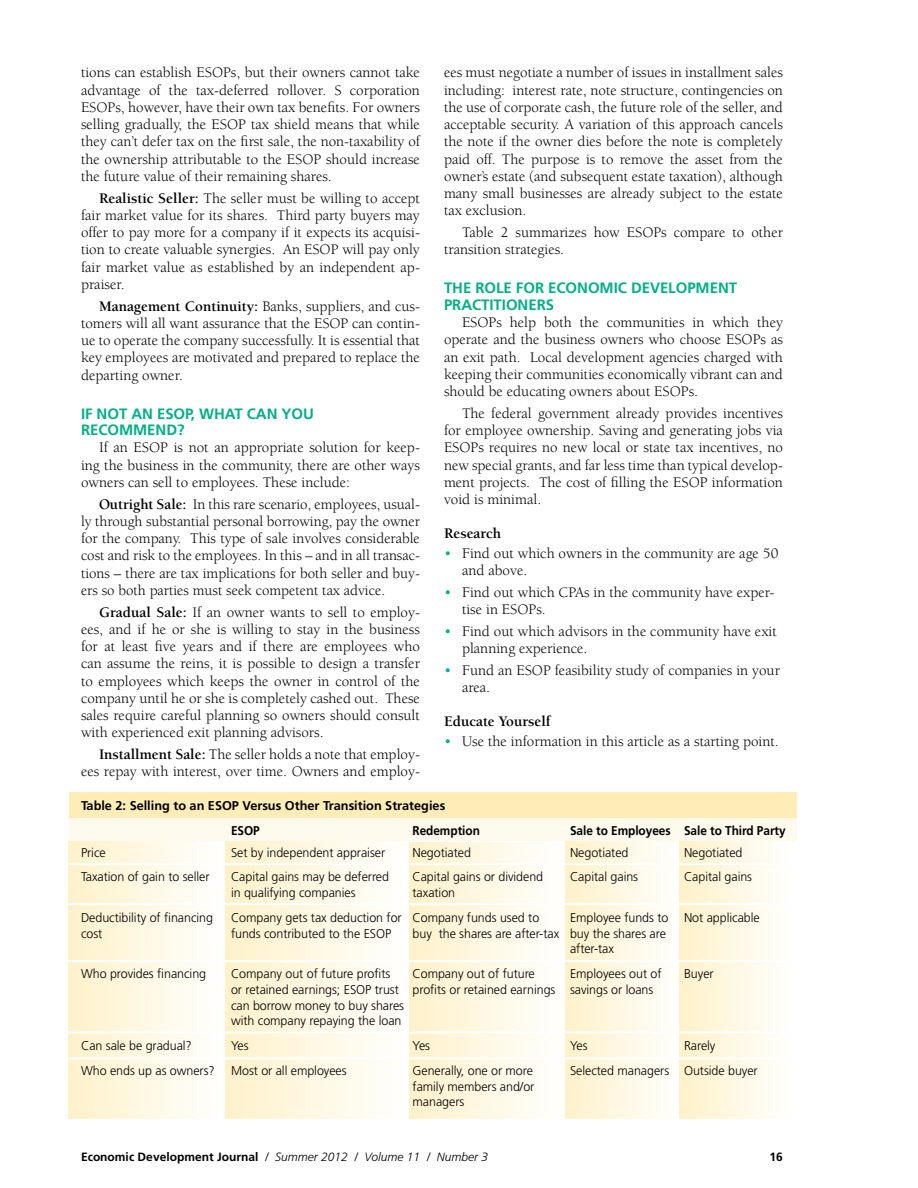
<style>
.page{position:relative;width:918px;height:1188px;background:#fff}
.page>*{position:absolute;margin:0;border:0;box-sizing:border-box;transform-origin:0 0}
.t1{font:15px/17.2px "Berkeley";color:#000;text-align:justify}
.t2{font:700 15px/16.5px "Frutiger";letter-spacing:-.005em;color:#00b085}
.t3{font:700 15px "Berkeley";color:#000}
.t4{font:300 12.75px/15.8px "Frutiger";letter-spacing:-.005em;color:#000}
.t5{font:700 12.75px "Frutiger";color:#000}
.t6{font:700 12.75px "Frutiger";color:#000;scale:.93 1}
.t7{font:italic 300 12px "Frutiger";color:#000}
.t8{font:700 12px "Frutiger";color:#000}
.s1{font-weight:700}
.s2{color:#00b085}
.s3{font-weight:700;font-style:normal}
</style>
<div class="page">
<div style="left:68px;top:842px;width:157px;height:277px;background:linear-gradient(to right,#fff1ca,#fffffe)"></div>
<div style="left:225px;top:842px;width:185px;height:277px;background:linear-gradient(to right,#fff1ca,#fffffe)"></div>
<div style="left:409px;top:842px;width:157px;height:277px;background:linear-gradient(to right,#fff1ca,#fffffe)"></div>
<div style="left:566px;top:842px;width:116px;height:277px;background:linear-gradient(to right,#fff1ca,#fffffe)"></div>
<div style="left:680px;top:842px;width:113px;height:277px;background:linear-gradient(to right,#fff1ca,#fffffe)"></div>
<hr style="left:68px;top:903px;width:728px;height:2px;background:#fff">
<div style="left:69px;top:792px;width:727px;height:28px;background:#ffedb8"></div>
<div style="left:69px;top:818px;width:727px;height:23px;background:#fffaed"></div>
<hr style="left:68px;top:1057px;width:729px;height:2px;background:#fff">
<hr style="left:68px;top:1031px;width:728px;height:2px;background:#fff">
<hr style="left:68px;top:960px;width:729px;height:2px;background:#fff">
<hr style="left:69px;top:863px;width:728px;height:2px;background:#fff">
<p class="t1" style="left:81px;top:64px;width:341px">tions can establish ESOPs, but their owners cannot take advantage of the tax-deferred rollover. S corporation ESOPs, however, have their own tax benefits. For owners selling gradually, the ESOP tax shield means that while they can’t defer tax on the first sale, the non-taxability of the ownership attributable to the ESOP should increase the future value of their remaining shares.</p>
<p class="t1" style="left:81px;top:190px;width:341px;text-indent:18px"><span class="s1">Realistic Seller:</span> The seller must be willing to accept fair market value for its shares. Third party buyers may offer to pay more for a company if it expects its acquisi&shy;tion to create valuable synergies. An ESOP will pay only fair market value as established by an independent ap&shy;praiser.</p>
<p class="t1" style="left:81px;top:298px;width:341px;text-indent:18px"><span class="s1">Management Continuity:</span> Banks, suppliers, and cus&shy;tomers will all want assurance that the ESOP can contin&shy;ue to operate the company successfully. It is essential that key employees are motivated and prepared to replace the departing owner.</p>
<p class="t2" style="left:81px;top:405px;width:235px">If Not an ESOP, What Can You<br>Recommend?</p>
<p class="t1" style="left:81px;top:439px;width:340px;text-indent:18px">If an ESOP is not an appropriate solution for keep&shy;ing the business in the community, there are other ways owners can sell to employees. These include:</p>
<p class="t1" style="left:81px;top:496px;width:340px;text-indent:18px"><span class="s1">Outright Sale:</span> In this rare scenario, employees, usual&shy;ly through substantial personal borrowing, pay the owner for the company. This type of sale involves considerable cost and risk to the employees. In this – and in all transac&shy;tions – there are tax implications for both seller and buy&shy;ers so both parties must seek competent tax advice.</p>
<p class="t1" style="left:81px;top:604px;width:341px;text-indent:18px"><span class="s1">Gradual Sale:</span> If an owner wants to sell to employ&shy;ees, and if he or she is willing to stay in the business for at least five years and if there are employees who can assume the reins, it is possible to design a transfer to employees which keeps the owner in control of the company until he or she is completely cashed out. These sales require careful planning so owners should consult with experienced exit planning advisors.</p>
<p class="t1" style="left:81px;top:746px;width:340px;text-align:right"><span class="s1">Installment Sale:</span> The seller holds a note that employ&shy;ees repay with interest, over time. Owners and employ-</p>
<p class="t1" style="left:444px;top:64px;width:341px">ees must negotiate a number of issues in installment sales including: interest rate, note structure, contingencies on the use of corporate cash, the future role of the seller, and acceptable security. A variation of this approach cancels the note if the owner dies before the note is completely paid off. The purpose is to remove the asset from the owner’s estate (and subsequent estate taxation), although many small businesses are already subject to the estate tax exclusion.</p>
<p class="t1" style="left:444px;top:224px;width:341px;text-indent:18px">Table 2 summarizes how ESOPs compare to other transition strategies.</p>
<p class="t2" style="left:444px;top:280px;width:10px">The</p>
<p class="t2" style="left:444px;top:280px;width:295px;text-indent:31px">Role for Economic Development<br>Practitioners</p>
<p class="t1" style="left:444px;top:314px;width:341px;text-indent:18px">ESOPs help both the communities in which they operate and the business owners who choose ESOPs as an exit path. Local development agencies charged with keeping their communities economically vibrant can and should be educating owners about ESOPs.</p>
<p class="t1" style="left:444px;top:405px;width:341px;text-indent:18px">The federal government already provides incentives for employee ownership. Saving and generating jobs via ESOPs requires no new local or state tax incentives, no new special grants, and far less time than typical develop&shy;ment projects. The cost of filling the ESOP information void is minimal.</p>
<p class="t3" style="left:444px;top:525px;width:59px">Research</p>
<p class="t1" style="left:462px;top:545px;width:318px;text-indent:-18px"><span class="s2">•</span> Find out which owners in the community are age 50 and above.</p>
<p class="t1" style="left:462px;top:584px;width:314px;text-indent:-18px"><span class="s2">•</span> Find out which CPAs in the community have exper&shy;tise in ESOPs.</p>
<p class="t1" style="left:462px;top:623px;width:316px;text-indent:-18px"><span class="s2">•</span> Find out which advisors in the community have exit planning experience.</p>
<p class="t1" style="left:462px;top:662px;width:319px;text-indent:-18px"><span class="s2">•</span> Fund an ESOP feasibility study of companies in your area.</p>
<p class="t3" style="left:444px;top:714px;width:108px">Educate Yourself</p>
<p class="t1" style="left:444px;top:733px;width:336px"><span class="s2">•</span> Use the information in this article as a starting point.</p>
<p class="t5" style="left:81px;top:798px;width:143px">Table 2: Selling to an ESOP</p>
<p class="t5" style="left:243px;top:798px;width:204px">Versus Other Transition Strategies</p>
<p class="t6" style="left:231px;top:823px;width:13px">ESOPR</p>
<p class="t6" style="left:420px;top:823px;width:66px">edemption</p>
<p class="t6" style="left:570px;top:823px;width:233px">Sale to Employees Sale to Third Party</p>
<p class="t4" style="left:81px;top:844px;width:26px">Price</p>
<p class="t4" style="left:231px;top:844px;width:156px">Set by independent appraiser</p>
<p class="t4" style="left:413px;top:844px;width:60px">Negotiated</p>
<p class="t4" style="left:570px;top:844px;width:60px">Negotiated</p>
<p class="t4" style="left:684px;top:844px;width:60px">Negotiated</p>
<p class="t4" style="left:81px;top:869px;width:130px">Taxation of gain to seller</p>
<p class="t4" style="left:231px;top:869px;width:160px">Capital gains may be deferred</p>
<p class="t4" style="left:413px;top:869px;width:132px">Capital gains or dividend</p>
<p class="t4" style="left:570px;top:869px;width:70px">Capital gains</p>
<p class="t4" style="left:684px;top:869px;width:70px">Capital gains</p>
<p class="t4" style="left:231px;top:885px;width:126px">in qualifying companies</p>
<p class="t4" style="left:413px;top:885px;width:44px">taxation</p>
<p class="t4" style="left:81px;top:910px;width:134px">Deductibility of financing</p>
<p class="t4" style="left:231px;top:910px;width:310px">Company gets tax deduction for Company funds used to</p>
<p class="t4" style="left:570px;top:910px;width:191px">Employee funds to Not applicable</p>
<p class="t4" style="left:81px;top:925px;width:23px">cost</p>
<p class="t4" style="left:231px;top:925px;width:162px">funds contributed to the ESOP</p>
<p class="t4" style="left:570px;top:925px;width:97px;text-indent:-157px">buy the shares are after-tax buy the shares are after-tax</p>
<p class="t4" style="left:81px;top:966px;width:127px">Who provides financing</p>
<p class="t4" style="left:231px;top:966px;width:161px">Company out of future profits</p>
<p class="t4" style="left:413px;top:966px;width:124px">Company out of future</p>
<p class="t4" style="left:570px;top:966px;width:93px">Employees out of</p>
<p class="t4" style="left:684px;top:966px;width:31px">Buyer</p>
<p class="t4" style="left:231px;top:982px;width:424px">or retained earnings; ESOP trust profits or retained earnings savings or loans can borrow money to buy shares<br>with company repaying the loan</p>
<p class="t4" style="left:81px;top:1038px;width:112px">Can sale be gradual?</p>
<p class="t4" style="left:231px;top:1038px;width:19px">Yes</p>
<p class="t4" style="left:413px;top:1038px;width:19px">Yes</p>
<p class="t4" style="left:570px;top:1038px;width:19px">Yes</p>
<p class="t4" style="left:684px;top:1038px;width:33px">Rarely</p>
<p class="t4" style="left:81px;top:1063px;width:135px">Who ends up as owners?</p>
<p class="t4" style="left:231px;top:1063px;width:117px">Most or all employees</p>
<p class="t4" style="left:413px;top:1063px;width:122px">Generally, one or more</p>
<p class="t4" style="left:570px;top:1063px;width:189px">Selected managers Outside buyer</p>
<p class="t4" style="left:413px;top:1078px;width:123px">family members and/or managers</p>
<p class="t7" style="left:81px;top:1150px;width:409px"><span class="s3">Economic Development Journal</span> / Summer 2012 / Volume 11 / Number 3</p>
<p class="t8" style="left:770px;top:1150px;width:15px">16</p>
</div>
